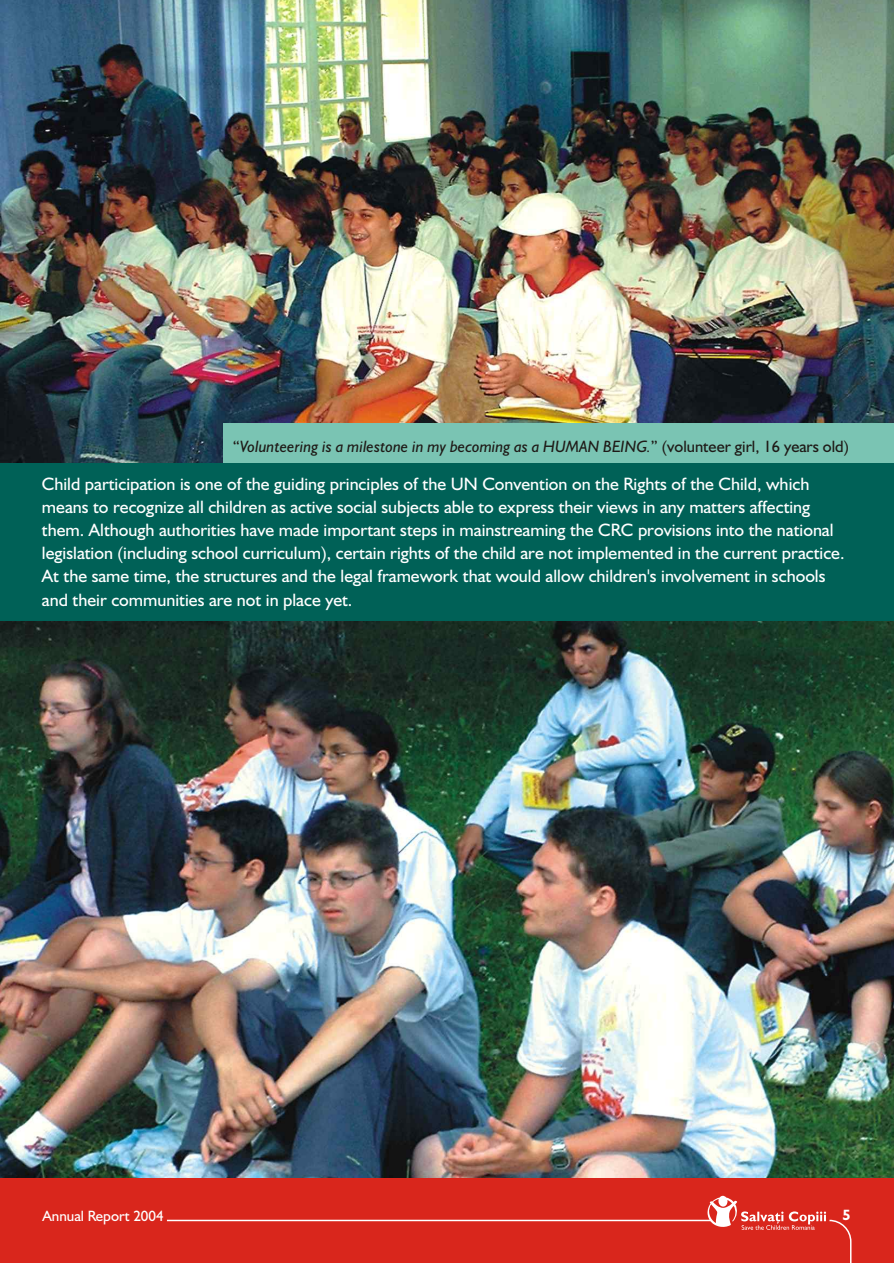
<style>
.page{position:relative;width:894px;height:1263px;background:#fff}
.page>*{position:absolute;margin:0;border:0;box-sizing:border-box;transform-origin:0 0}
.t1{font:18px/23.1px "Gilles Sans RO";color:#fff}
.t2{font:italic 16.5px "Gilles Sans RO";color:#1f1a17}
.t3{font:15px "Gilles Sans RO";color:#fff}
.t4{font:700 15px "Gilles Sans RO";color:#fff}
.s1{font-style:normal}
</style>
<div class="page">
<img style="left:0;top:0;width:894px;height:1178px">
<div style="left:223px;top:424px;width:671px;height:46px;background:#7ac4b3"></div>
<div style="left:0;top:464px;width:894px;height:157px;background:#006157"></div>
<svg style="left:0;top:384px;width:3px;height:49px"></svg>
<div style="left:0;top:1178px;width:894px;height:85px;background:#d9261c"></div>
<svg style="left:166px;top:1196px;width:686px;height:67px"></svg>
<p class="t2" style="left:233px;top:440px;width:617px"><span class="s1">“</span>Volunteering is a milestone in my becoming as a HUMAN BEING.<span class="s1">” (volunteer girl, 16 years old)</span></p>
<p class="t1" style="left:42px;top:474px;width:804px">Child participation is one of the guiding principles of the UN Convention on the Rights of the Child, which means to recognize all children as active social subjects able to express their views in any matters affecting them. Although authorities have made important steps in mainstreaming the CRC provisions into the national legislation (including school curriculum), certain rights of the child are not implemented in the current practice.<br>At the same time, the structures and the legal framework that would allow children's involvement in schools and their communities are not in place yet.</p>
<p class="t3" style="left:43px;top:1211px;width:123px">Annual Report 2004</p>
<p class="t4" style="left:843px;top:1210px;width:9px">5</p>
</div>
